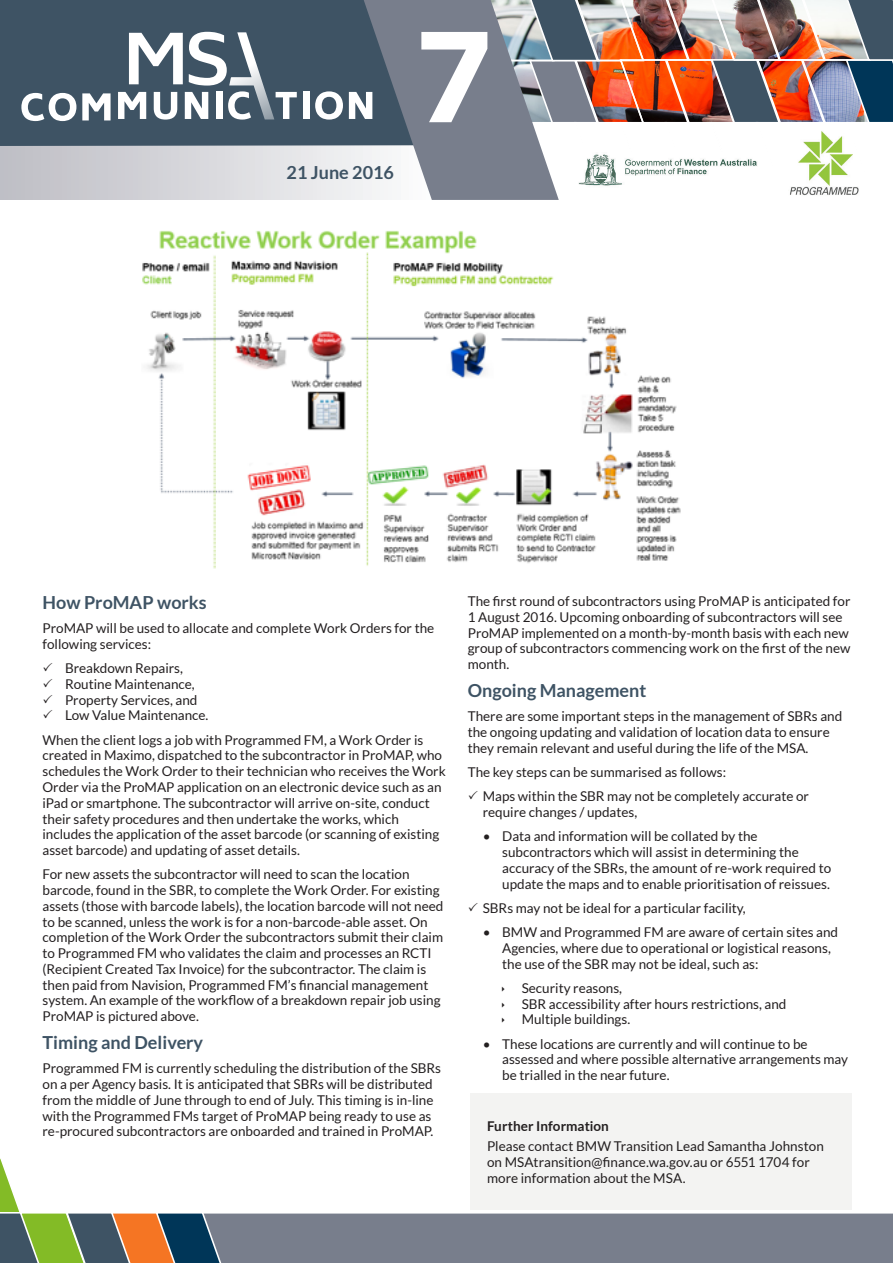
<style>
.page{position:relative;width:893px;height:1263px;background:#fff}
.page>*{position:absolute;margin:0;border:0;box-sizing:border-box;transform-origin:0 0}
.t1{font:900 127.5px "Avenir";color:#fff}
.t2{font:700 18px "Lato";color:#3e5364}
.t3{font:13.5px/15.8px "Lato";color:#231f20}
.t4{font:700 13.5px "Lato";color:#231f20}
</style>
<div class="page">
<svg style="left:0;top:146px;width:349px;height:54px;background:#d5d5da"></svg>
<div style="left:0;top:0;width:349px;height:146px;background:#3e5364"></div>
<svg style="left:0;top:1155px;width:893px;height:108px"></svg>
<svg style="left:21px;top:93px;width:55px;height:28px"></svg>
<svg style="left:82px;top:93px;width:29px;height:27px"></svg>
<div style="left:303px;top:92px;width:6px;height:27px;background:#fff"></div>
<svg style="left:315px;top:91px;width:28px;height:29px"></svg>
<svg style="left:118px;top:32px;width:179px;height:88px"></svg>
<img style="left:349px;top:0;width:544px;height:200px">
<img style="left:579px;top:153px;width:178px;height:35px">
<img style="left:791px;top:187px;width:70px;height:8px">
<img style="left:797px;top:130px;width:55px;height:55px">
<div style="left:470px;top:1093px;width:381px;height:117px;background:#f3f3f2"></div>
<img style="left:142px;top:230px;width:539px;height:339px">
<h2 class="t2" style="left:287px;top:162px;width:109px">21 June 2016</h2>
<h1 class="t1" style="left:417px;top:-31px;width:77px">7</h1>
<h2 class="t2" style="left:43px;top:592px;width:166px">How ProMAP works</h2>
<p class="t3" style="left:43px;top:620px;width:393px">ProMAP will be used to allocate and complete Work Orders for the following services:</p>
<p class="t3" style="left:65px;top:660px;width:145px">Breakdown Repairs,<br>Routine Maintenance,<br>Property Services, and<br>Low Value Maintenance.</p>
<p class="t3" style="left:43px;top:732px;width:405px">When the client logs a job with Programmed FM, a Work Order is created in Maximo, dispatched to the subcontractor in ProMAP, who schedules the Work Order to their technician who receives the Work Order via the ProMAP application on an electronic device such as an iPad or smartphone. The subcontractor will arrive on-site, conduct their safety procedures and then undertake the works, which includes the application of the asset barcode (or scanning of existing asset barcode) and updating of asset details.</p>
<p class="t3" style="left:43px;top:866px;width:402px">For new assets the subcontractor will need to scan the location barcode, found in the SBR, to complete the Work Order. For existing assets (those with barcode labels), the location barcode will not need to be scanned, unless the work is for a non-barcode-able asset. On completion of the Work Order the subcontractors submit their claim to Programmed FM who validates the claim and processes an RCTI (Recipient Created Tax Invoice) for the subcontractor. The claim is then paid from Navision, Programmed FM’s financial management system. An example of the workflow of a breakdown repair job using ProMAP is pictured above.</p>
<h2 class="t2" style="left:43px;top:1032px;width:162px">Timing and Delivery</h2>
<p class="t3" style="left:43px;top:1060px;width:400px">Programmed FM is currently scheduling the distribution of the SBRs on a per Agency basis. It is anticipated that SBRs will be distributed from the middle of June through to end of July. This timing is in-line with the Programmed FMs target of ProMAP being ready to use as re-procured subcontractors are onboarded and trained in ProMAP.</p>
<p class="t3" style="left:468px;top:593px;width:384px">The first round of subcontractors using ProMAP is anticipated for 1 August 2016. Upcoming onboarding of subcontractors will see ProMAP implemented on a month-by-month basis with each new group of subcontractors commencing work on the first of the new month.</p>
<h2 class="t2" style="left:468px;top:680px;width:180px">Ongoing Management</h2>
<p class="t3" style="left:468px;top:708px;width:376px">There are some important steps in the management of SBRs and the ongoing updating and validation of location data to ensure they remain relevant and useful during the life of the MSA.</p>
<p class="t3" style="left:483px;top:760px;width:328px;line-height:24.3px;text-indent:-15px">The key steps can be summarised as follows:<br>Maps within the SBR may not be completely accurate or</p>
<p class="t3" style="left:483px;top:804px;width:156px">require changes / updates,</p>
<p class="t3" style="left:502px;top:828px;width:330px;text-indent:-19px">• Data and information will be collated by the subcontractors which will assist in determining the accuracy of the SBRs, the amount of re-work required to update the maps and to enable prioritisation of reissues.</p>
<p class="t3" style="left:483px;top:900px;width:265px">SBRs may not be ideal for a particular facility,</p>
<p class="t3" style="left:502px;top:924px;width:337px;text-indent:-19px">• BMW and Programmed FM are aware of certain sites and<br>Agencies, where due to operational or logistical reasons, the use of the SBR may not be ideal, such as:</p>
<p class="t3" style="left:522px;top:980px;width:266px">Security reasons,<br>SBR accessibility after hours restrictions, and<br>Multiple buildings.</p>
<p class="t3" style="left:502px;top:1036px;width:347px;text-indent:-19px">• These locations are currently and will continue to be assessed and where possible alternative arrangements may be trialled in the near future.</p>
<p class="t4" style="left:487px;top:1118px;width:123px">Further Information</p>
<p class="t3" style="left:487px;top:1138px;width:338px">Please contact BMW Transition Lead Samantha Johnston on MSAtransition@finance.wa.gov.au or 6551 1704 for more information about the MSA.</p>
</div>
